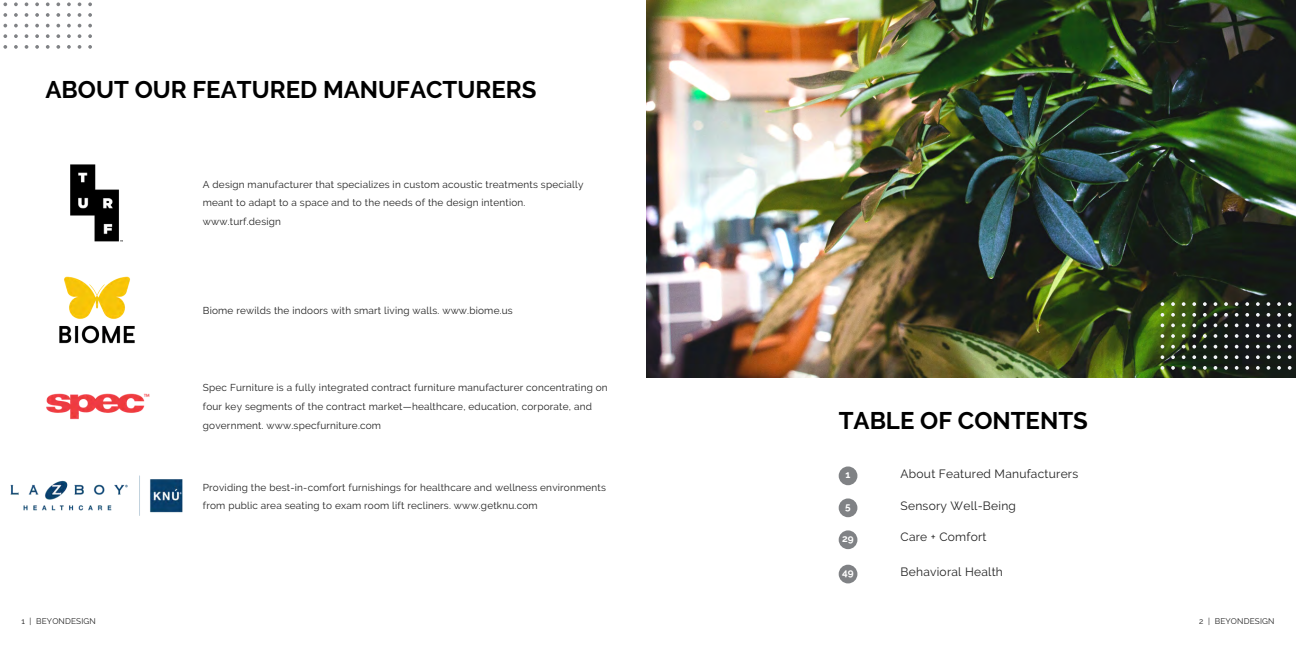
<style>
.page{position:relative;width:1296px;height:648px;background:#fff}
.page>*{position:absolute;margin:0;border:0;box-sizing:border-box;transform-origin:0 0}
.t1{font:700 24px "Raleway";color:#000}
.t2{font:12px "Raleway";letter-spacing:.02em;color:#222}
.t3{font:10px/18.8px "Raleway";letter-spacing:.02em;color:#222}
.t4{font:700 10px "Raleway";color:#fff}
.t5{font:8.2px "Raleway";letter-spacing:.02em;color:#222}
</style>
<div class="page">
<svg style="left:3px;top:2px;width:4px;height:4px"></svg>
<svg style="left:14px;top:2px;width:4px;height:4px"></svg>
<svg style="left:3px;top:13px;width:4px;height:4px"></svg>
<svg style="left:14px;top:13px;width:4px;height:4px"></svg>
<svg style="left:3px;top:24px;width:4px;height:3px"></svg>
<svg style="left:14px;top:24px;width:4px;height:3px"></svg>
<svg style="left:3px;top:34px;width:4px;height:4px"></svg>
<svg style="left:14px;top:34px;width:4px;height:4px"></svg>
<svg style="left:3px;top:45px;width:4px;height:4px"></svg>
<svg style="left:14px;top:45px;width:4px;height:4px"></svg>
<svg style="left:25px;top:2px;width:3px;height:4px"></svg>
<svg style="left:35px;top:2px;width:4px;height:4px"></svg>
<svg style="left:46px;top:2px;width:4px;height:4px"></svg>
<svg style="left:56px;top:2px;width:4px;height:4px"></svg>
<svg style="left:67px;top:2px;width:4px;height:4px"></svg>
<svg style="left:78px;top:2px;width:3px;height:4px"></svg>
<svg style="left:88px;top:2px;width:4px;height:4px"></svg>
<svg style="left:25px;top:13px;width:3px;height:4px"></svg>
<svg style="left:35px;top:13px;width:4px;height:4px"></svg>
<svg style="left:46px;top:13px;width:4px;height:4px"></svg>
<svg style="left:56px;top:13px;width:4px;height:4px"></svg>
<svg style="left:67px;top:13px;width:4px;height:4px"></svg>
<svg style="left:78px;top:13px;width:3px;height:4px"></svg>
<svg style="left:88px;top:13px;width:4px;height:4px"></svg>
<svg style="left:35px;top:24px;width:4px;height:3px"></svg>
<svg style="left:46px;top:24px;width:4px;height:3px"></svg>
<svg style="left:56px;top:24px;width:4px;height:3px"></svg>
<svg style="left:67px;top:24px;width:4px;height:3px"></svg>
<svg style="left:88px;top:24px;width:4px;height:3px"></svg>
<svg style="left:25px;top:34px;width:3px;height:4px"></svg>
<svg style="left:35px;top:34px;width:4px;height:4px"></svg>
<svg style="left:46px;top:34px;width:4px;height:4px"></svg>
<svg style="left:56px;top:34px;width:4px;height:4px"></svg>
<svg style="left:67px;top:34px;width:4px;height:4px"></svg>
<svg style="left:78px;top:34px;width:3px;height:4px"></svg>
<svg style="left:88px;top:34px;width:4px;height:4px"></svg>
<svg style="left:25px;top:45px;width:3px;height:4px"></svg>
<svg style="left:35px;top:45px;width:4px;height:4px"></svg>
<svg style="left:46px;top:45px;width:4px;height:4px"></svg>
<svg style="left:56px;top:45px;width:4px;height:4px"></svg>
<svg style="left:67px;top:45px;width:4px;height:4px"></svg>
<svg style="left:78px;top:45px;width:3px;height:4px"></svg>
<svg style="left:88px;top:45px;width:4px;height:4px"></svg>
<img style="left:647px;top:0;width:649px;height:377px">
<svg style="left:1288px;top:366px;width:4px;height:4px"></svg>
<svg style="left:1277px;top:366px;width:4px;height:4px"></svg>
<svg style="left:1267px;top:366px;width:3px;height:4px"></svg>
<svg style="left:1256px;top:366px;width:4px;height:4px"></svg>
<svg style="left:1245px;top:366px;width:4px;height:4px"></svg>
<svg style="left:1235px;top:366px;width:4px;height:4px"></svg>
<svg style="left:1288px;top:355px;width:4px;height:4px"></svg>
<svg style="left:1277px;top:355px;width:4px;height:4px"></svg>
<svg style="left:1267px;top:355px;width:3px;height:4px"></svg>
<svg style="left:1256px;top:355px;width:4px;height:4px"></svg>
<svg style="left:1245px;top:355px;width:4px;height:4px"></svg>
<svg style="left:1235px;top:355px;width:4px;height:4px"></svg>
<svg style="left:1288px;top:345px;width:4px;height:4px"></svg>
<svg style="left:1277px;top:345px;width:4px;height:4px"></svg>
<svg style="left:1267px;top:345px;width:3px;height:4px"></svg>
<svg style="left:1256px;top:345px;width:4px;height:4px"></svg>
<svg style="left:1245px;top:345px;width:4px;height:4px"></svg>
<svg style="left:1235px;top:345px;width:4px;height:4px"></svg>
<svg style="left:1288px;top:334px;width:4px;height:4px"></svg>
<svg style="left:1277px;top:334px;width:4px;height:4px"></svg>
<svg style="left:1267px;top:334px;width:3px;height:4px"></svg>
<svg style="left:1256px;top:334px;width:4px;height:4px"></svg>
<svg style="left:1245px;top:334px;width:4px;height:4px"></svg>
<svg style="left:1235px;top:334px;width:4px;height:4px"></svg>
<svg style="left:1288px;top:324px;width:4px;height:3px"></svg>
<svg style="left:1277px;top:324px;width:4px;height:3px"></svg>
<svg style="left:1256px;top:324px;width:4px;height:3px"></svg>
<svg style="left:1245px;top:324px;width:4px;height:3px"></svg>
<svg style="left:1235px;top:324px;width:4px;height:3px"></svg>
<svg style="left:1288px;top:313px;width:4px;height:4px"></svg>
<svg style="left:1277px;top:313px;width:4px;height:4px"></svg>
<svg style="left:1267px;top:313px;width:3px;height:4px"></svg>
<svg style="left:1256px;top:313px;width:4px;height:4px"></svg>
<svg style="left:1245px;top:313px;width:4px;height:4px"></svg>
<svg style="left:1235px;top:313px;width:4px;height:4px"></svg>
<svg style="left:1288px;top:302px;width:4px;height:4px"></svg>
<svg style="left:1277px;top:302px;width:4px;height:4px"></svg>
<svg style="left:1267px;top:302px;width:3px;height:4px"></svg>
<svg style="left:1256px;top:302px;width:4px;height:4px"></svg>
<svg style="left:1245px;top:302px;width:4px;height:4px"></svg>
<svg style="left:1235px;top:302px;width:4px;height:4px"></svg>
<svg style="left:1224px;top:366px;width:4px;height:4px"></svg>
<svg style="left:1214px;top:366px;width:3px;height:4px"></svg>
<svg style="left:1203px;top:366px;width:4px;height:4px"></svg>
<svg style="left:1192px;top:366px;width:4px;height:4px"></svg>
<svg style="left:1182px;top:366px;width:4px;height:4px"></svg>
<svg style="left:1171px;top:366px;width:4px;height:4px"></svg>
<svg style="left:1161px;top:366px;width:3px;height:4px"></svg>
<svg style="left:1224px;top:355px;width:4px;height:4px"></svg>
<svg style="left:1214px;top:355px;width:3px;height:4px"></svg>
<svg style="left:1203px;top:355px;width:4px;height:4px"></svg>
<svg style="left:1192px;top:355px;width:4px;height:4px"></svg>
<svg style="left:1182px;top:355px;width:4px;height:4px"></svg>
<svg style="left:1171px;top:355px;width:4px;height:4px"></svg>
<svg style="left:1161px;top:355px;width:3px;height:4px"></svg>
<svg style="left:1224px;top:345px;width:4px;height:4px"></svg>
<svg style="left:1214px;top:345px;width:3px;height:4px"></svg>
<svg style="left:1203px;top:345px;width:4px;height:4px"></svg>
<svg style="left:1192px;top:345px;width:4px;height:4px"></svg>
<svg style="left:1182px;top:345px;width:4px;height:4px"></svg>
<svg style="left:1171px;top:345px;width:4px;height:4px"></svg>
<svg style="left:1161px;top:345px;width:3px;height:4px"></svg>
<svg style="left:1224px;top:334px;width:4px;height:4px"></svg>
<svg style="left:1214px;top:334px;width:3px;height:4px"></svg>
<svg style="left:1203px;top:334px;width:4px;height:4px"></svg>
<svg style="left:1192px;top:334px;width:4px;height:4px"></svg>
<svg style="left:1182px;top:334px;width:4px;height:4px"></svg>
<svg style="left:1171px;top:334px;width:4px;height:4px"></svg>
<svg style="left:1161px;top:334px;width:3px;height:4px"></svg>
<svg style="left:1224px;top:324px;width:4px;height:3px"></svg>
<svg style="left:1203px;top:324px;width:4px;height:3px"></svg>
<svg style="left:1192px;top:324px;width:4px;height:3px"></svg>
<svg style="left:1182px;top:324px;width:4px;height:3px"></svg>
<svg style="left:1171px;top:324px;width:4px;height:3px"></svg>
<svg style="left:1224px;top:313px;width:4px;height:4px"></svg>
<svg style="left:1214px;top:313px;width:3px;height:4px"></svg>
<svg style="left:1203px;top:313px;width:4px;height:4px"></svg>
<svg style="left:1192px;top:313px;width:4px;height:4px"></svg>
<svg style="left:1182px;top:313px;width:4px;height:4px"></svg>
<svg style="left:1171px;top:313px;width:4px;height:4px"></svg>
<svg style="left:1161px;top:313px;width:3px;height:4px"></svg>
<svg style="left:1224px;top:302px;width:4px;height:4px"></svg>
<svg style="left:1214px;top:302px;width:3px;height:4px"></svg>
<svg style="left:1203px;top:302px;width:4px;height:4px"></svg>
<svg style="left:1192px;top:302px;width:4px;height:4px"></svg>
<svg style="left:1182px;top:302px;width:4px;height:4px"></svg>
<svg style="left:1171px;top:302px;width:4px;height:4px"></svg>
<svg style="left:1161px;top:302px;width:3px;height:4px"></svg>
<div style="left:839px;top:466px;width:18px;height:19px;background:#808285;border-radius:50%"></div>
<div style="left:839px;top:498px;width:18px;height:19px;background:#808285;border-radius:50%"></div>
<div style="left:839px;top:530px;width:18px;height:19px;background:#808285;border-radius:50%"></div>
<div style="left:839px;top:565px;width:18px;height:18px;background:#808285;border-radius:50%"></div>
<img style="left:46px;top:393px;width:103px;height:27px">
<img style="left:59px;top:276px;width:76px;height:68px">
<img style="left:10px;top:475px;width:173px;height:41px">
<img style="left:70px;top:165px;width:53px;height:76px">
<p class="t1" style="left:45px;top:75px;width:493px">ABOUT OUR FEATURED MANUFACTURERS</p>
<p class="t3" style="left:203px;top:175px;width:382px">A design manufacturer that specializes in custom acoustic treatments specially meant to adapt to a space and to the needs of the design intention.</p>
<p class="t3" style="left:203px;top:212px;width:80px">www.turf.design</p>
<p class="t3" style="left:203px;top:301px;width:311px">Biome rewilds the indoors with smart living walls. www.biome.us</p>
<p class="t3" style="left:203px;top:378px;width:406px">Spec Furniture is a fully integrated contract furniture manufacturer concentrating on four key segments of the contract market—healthcare, education, corporate, and government. www.specfurniture.com</p>
<p class="t5" style="left:21px;top:616px;width:76px">1 | BEYONDESIGN</p>
<p class="t3" style="left:203px;top:478px;width:405px">Providing the best-in-comfort furnishings for healthcare and wellness environments from public area seating to exam room lift recliners. www.getknu.com</p>
<p class="t1" style="left:839px;top:406px;width:251px">TABLE OF CONTENTS</p>
<p class="t2" style="left:901px;top:466px;width:179px">About Featured Manufacturers</p>
<p class="t4" style="left:845px;top:469px;width:6px">1</p>
<p class="t4" style="left:845px;top:500px;width:7px">5</p>
<p class="t4" style="left:842px;top:533px;width:13px">29</p>
<p class="t4" style="left:842px;top:567px;width:13px">49</p>
<p class="t2" style="left:901px;top:498px;width:117px">Sensory Well-Being</p>
<p class="t2" style="left:901px;top:530px;width:87px">Care + Comfort</p>
<p class="t2" style="left:901px;top:564px;width:104px">Behavioral Health</p>
<p class="t5" style="left:1199px;top:616px;width:77px">2 | BEYONDESIGN</p>
</div>
